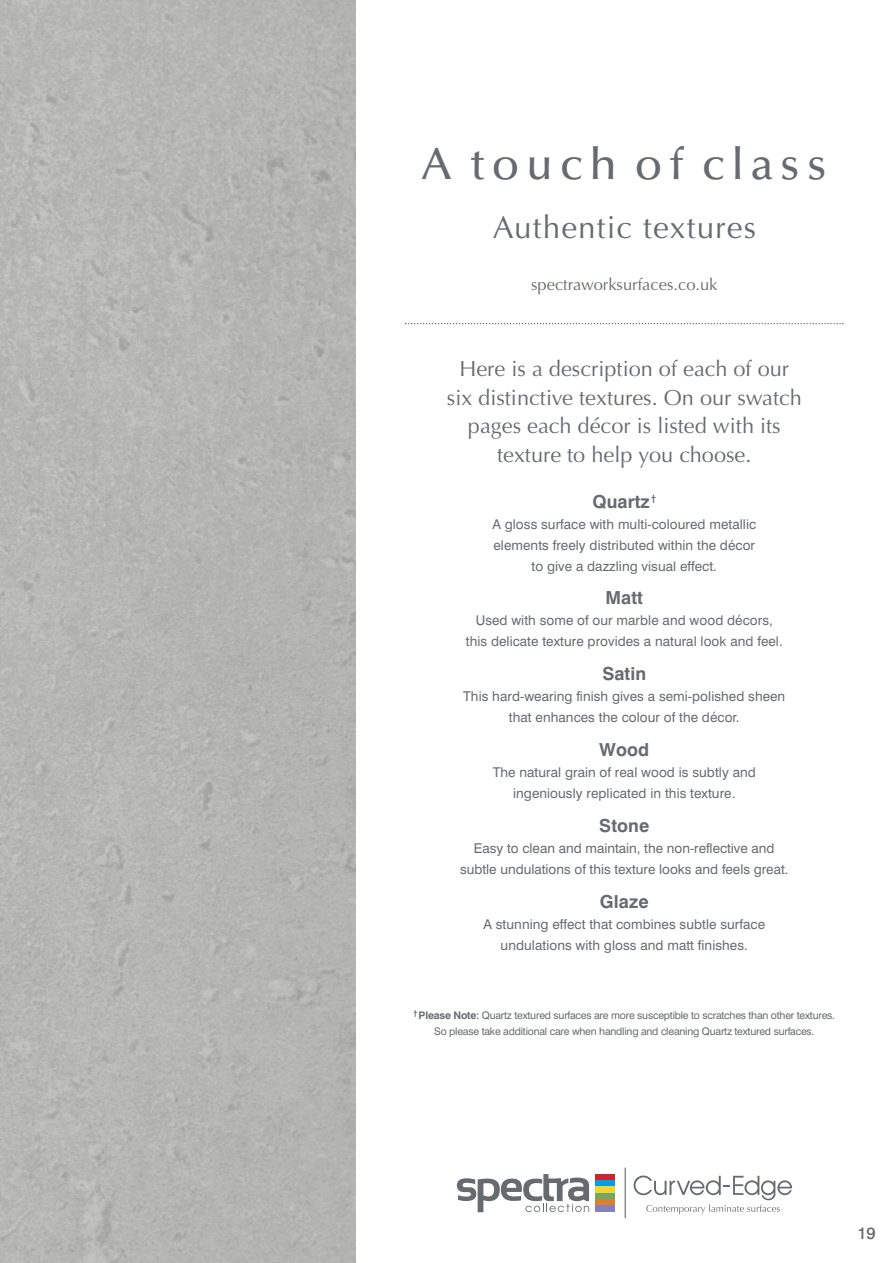
<style>
.page{position:relative;width:893px;height:1263px;background:#fff}
.page>*{position:absolute;margin:0;border:0;box-sizing:border-box;transform-origin:0 0}
.t1{font:500 45px "Optima";letter-spacing:.15em;color:#676b6f}
.t2{font:31.5px "Optima";letter-spacing:.035em;color:#676b6f}
.t3{font:21.75px/28.5px "Optima";color:#676b6f;text-align:center}
.t4{font:700 18px "Swiss 721 BT";letter-spacing:.005em;color:#676b6f}
.t5{font:16.5px "Optima";color:#676b6f}
.t6{font:500 16.5px "Swiss 721 BT";color:#676b6f}
.t7{font:13.5px/21px "Swiss 721 BT";letter-spacing:.005em;color:#676b6f;text-align:center}
.t8{font:10.5px/16.5px "Swiss 721 BT";letter-spacing:-.02em;color:#676b6f;text-align:center}
.s1{font-weight:700}
.s2{font-weight:500}
</style>
<div class="page">
<div style="left:0;top:0;width:355px;height:1263px;background:#b5b6b1"></div>
<svg style="left:405px;top:323px;width:439px;height:1px"></svg>
<hr style="left:625px;top:1168px;width:1px;height:50px;background:#676b6f">
<svg style="left:634px;top:1175px;width:158px;height:39px"></svg>
<svg style="left:457px;top:1174px;width:132px;height:38px"></svg>
<div style="left:595px;top:1174px;width:20px;height:6px;background:#cc262a"></div>
<div style="left:595px;top:1180px;width:20px;height:7px;background:#009fe1"></div>
<div style="left:595px;top:1187px;width:20px;height:6px;background:#f6d331"></div>
<div style="left:595px;top:1193px;width:20px;height:6px;background:#6daa68"></div>
<div style="left:595px;top:1199px;width:20px;height:7px;background:#dc7f2e"></div>
<div style="left:595px;top:1206px;width:20px;height:6px;background:#8480bb"></div>
<h1 class="t1" style="left:422px;top:146px;width:406px">A touch of class</h1>
<h2 class="t2" style="left:493px;top:209px;width:265px">Authentic textures</h2>
<p class="t5" style="left:531px;top:275px;width:188px">spectraworksurfaces.co.uk</p>
<h3 class="t3" style="left:447px;top:355px;width:356px">Here is a description of each of our six distinctive textures. On our swatch pages each décor is listed with its texture to help you choose.</h3>
<h3 class="t4" style="left:592px;top:495px;width:65px">Quartz<sup>†</sup></h3>
<p class="t7" style="left:492px;top:515px;width:265px">A gloss surface with multi-coloured metallic elements freely distributed within the décor to give a dazzling visual effect.</p>
<h3 class="t4" style="left:605px;top:591px;width:39px">Matt</h3>
<p class="t7" style="left:466px;top:611px;width:318px">Used with some of our marble and wood décors, this delicate texture provides a natural look and feel.</p>
<h3 class="t4" style="left:602px;top:667px;width:45px">Satin</h3>
<p class="t7" style="left:463px;top:687px;width:324px">This hard-wearing finish gives a semi-polished sheen that enhances the colour of the décor.</p>
<h3 class="t4" style="left:599px;top:743px;width:52px">Wood</h3>
<p class="t7" style="left:493px;top:763px;width:265px">The natural grain of real wood is subtly and ingeniously replicated in this texture.</p>
<h3 class="t4" style="left:599px;top:819px;width:52px">Stone</h3>
<p class="t7" style="left:460px;top:839px;width:330px">Easy to clean and maintain, the non-reflective and subtle undulations of this texture looks and feels great.</p>
<h3 class="t4" style="left:600px;top:894px;width:50px">Glaze</h3>
<p class="t7" style="left:483px;top:914px;width:283px">A stunning effect that combines subtle surface undulations with gloss and matt finishes.</p>
<p class="t8" style="left:413px;top:1008px;width:423px"><sup>†</sup><span class="s1">Please Note</span><span class="s2">:</span> Quartz textured surfaces are more susceptible to scratches than other textures.<br>So please take additional care when handling and cleaning Quartz textured surfaces.</p>
<p class="t6" style="left:857px;top:1227px;width:20px">19</p>
</div>
